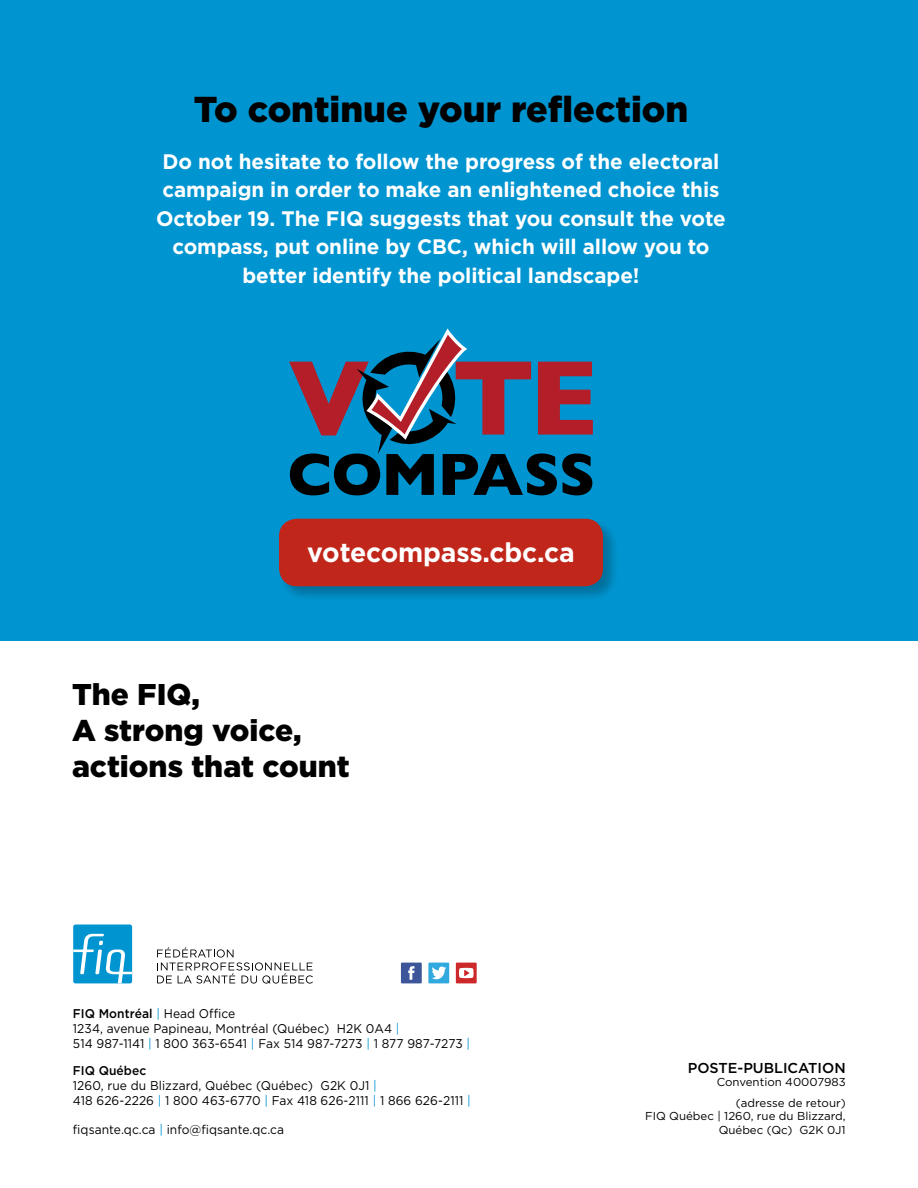
<style>
.page{position:relative;width:918px;height:1188px;background:#fff}
.page>*{position:absolute;margin:0;border:0;box-sizing:border-box;transform-origin:0 0}
.t1{font:900 36px "Gotham";color:#000}
.t2{font:900 30px/36px "Gotham";color:#000}
.t3{font:700 27px "Gotham";letter-spacing:-.005em;color:#fff}
.t4{font:700 21px/28.5px "Gotham";letter-spacing:-.005em;color:#fff;text-align:center}
.t5{font:500 14.4px "Gotham";color:#000}
.t6{font:12.6px/15.1px "Gotham";letter-spacing:.005em;color:#000;scale:.95 1}
.t7{font:11.55px/20.2px "Gotham";color:#000;text-align:right}
.s1{font-weight:500}
.s2{color:#0095d0}
.s3{color:#fff}
</style>
<div class="page">
<div style="left:0;top:0;width:918px;height:640px;background:#0095d0"></div>
<div style="left:278px;top:517px;width:341px;height:85px;background:#000;opacity:.25"></div>
<div style="left:279px;top:519px;width:324px;height:67px;background:#c1261b;border-radius:18px"></div>
<div style="left:428px;top:963px;width:21px;height:20px;background:#2fa9de"></div>
<svg style="left:432px;top:967px;width:14px;height:12px"></svg>
<div style="left:401px;top:963px;width:21px;height:20px;background:#3d5599"></div>
<svg style="left:408px;top:966px;width:6px;height:14px"></svg>
<div style="left:456px;top:963px;width:21px;height:20px;background:#cd292b"></div>
<svg style="left:459px;top:968px;width:15px;height:10px"></svg>
<svg style="left:157px;top:947px;width:156px;height:37px"></svg>
<div style="left:73px;top:925px;width:59px;height:58px;background:#0095d0;border-radius:2px"></div>
<svg style="left:73px;top:934px;width:59px;height:49px"></svg>
<svg style="left:289px;top:328px;width:304px;height:167px"></svg>
<h1 class="t1" style="left:194px;top:89px;width:496px">To continue your reflection</h1>
<p class="t4" style="left:156px;top:147px;width:571px">Do not hesitate to follow the progress of the electoral campaign in order to make an enlightened choice this October 19. The FIQ suggests that you consult the vote compass, put online by CBC, which will allow you to better identify the political landscape!</p>
<h3 class="t3" style="left:307px;top:536px;width:269px">votecompass.cbc.ca</h3>
<h2 class="t2" style="left:72px;top:676px;width:279px">The FIQ,<br>A strong voice, actions that count</h2>
<p class="t6" style="left:73px;top:1005px;width:431px"><span class="s1">FIQ Montréal</span> <span class="s2">|</span> Head Office<br>1234, avenue Papineau, Montréal (Québec) H2K 0A4 <span class="s2">|</span> <span class="s3">|<br></span>514 987-1141 <span class="s2">|</span> 1 800 363-6541 <span class="s2">|</span> Fax 514 987-7273 <span class="s2">|</span> 1 877 987-7273 <span class="s2">|</span> <span class="s3">|</span></p>
<p class="t6" style="left:73px;top:1062px;width:432px"><span class="s1">FIQ Québec</span> <span class="s3">|<br></span>1260, rue du Blizzard, Québec (Québec) G2K 0J1 <span class="s2">|</span> <span class="s3">|<br></span>418 626-2226 <span class="s2">|</span> 1 800 463-6770 <span class="s2">|</span> Fax 418 626-2111 <span class="s2">|</span> 1 866 626-2111 <span class="s2">|</span> <span class="s3">|</span></p>
<p class="t6" style="left:73px;top:1121px;width:224px">fiqsante.qc.ca <span class="s2">|</span> info@fiqsante.qc.ca</p>
<p class="t5" style="left:688px;top:1059px;width:159px">POSTE-PUBLICATION</p>
<p class="t7" style="left:717px;top:1072px;width:130px">Convention 40007983 (adresse de retour)</p>
<p class="t7" style="left:645px;top:1109px;width:202px;line-height:13.8px">FIQ Québec | 1260, rue du Blizzard,<br>Québec (Qc) G2K 0J1</p>
</div>
